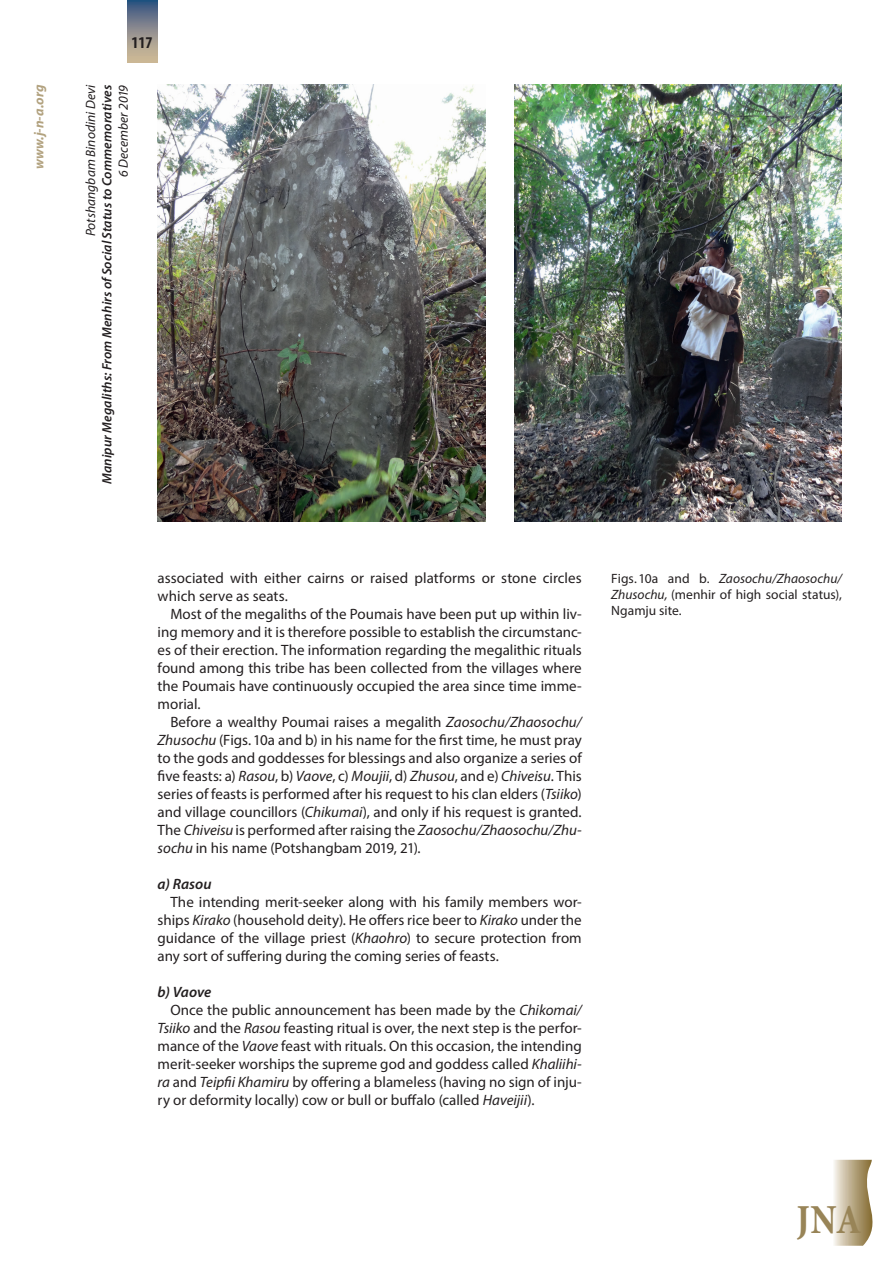
<style>
.page{position:relative;width:893px;height:1263px;background:#fff}
.page>*{position:absolute;margin:0;border:0;box-sizing:border-box;transform-origin:0 0}
.t1{font:700 condensed 41.7px "Minion Pro";color:#988457;scale:.96 1}
.t2{font:700 condensed 16.5px "Myriad Pro";color:#231f20}
.t3{font:15px/18px "Myriad Pro";color:#231f20;text-align:justify}
.t4{font:italic 600 15px "Myriad Pro";color:#231f20}
.t5{font:13.5px/16.2px "Myriad Pro";color:#231f20;text-align:justify}
.t6{font:italic 600 13.5px "Myriad Pro";letter-spacing:.01em;color:#231f20}
.t7{font:italic 13.5px "Myriad Pro";letter-spacing:.005em;color:#231f20}
.t8{font:italic 700 13.5px "Myriad Pro";color:#b2a27f}
.s1{font-style:italic}
</style>
<div class="page">
<svg style="left:834px;top:1160px;width:39px;height:86px;background:#c3b699"></svg>
<svg style="left:128px;top:0;width:30px;height:63px;background:#898b8d"></svg>
<img style="left:158px;top:85px;width:327px;height:437px">
<img style="left:514px;top:85px;width:328px;height:436px">
<p class="t8" style="left:30px;top:169px;width:86px;rotate:-90deg">www.j-n-a.org</p>
<p class="t2" style="left:132px;top:32px;width:23px">117</p>
<p class="t7" style="left:82px;top:236px;width:153px;rotate:-90deg">Potshangbam Binodini Devi</p>
<p class="t6" style="left:98px;top:484px;width:401px;rotate:-90deg">Manipur Megaliths: From Menhirs of Social Status to Commemoratives</p>
<p class="t7" style="left:115px;top:177px;width:94px;rotate:-90deg">6 December 2019</p>
<p class="t3" style="left:158px;top:568px;width:426px">associated with either cairns or raised platforms or stone circles which serve as seats.</p>
<p class="t3" style="left:158px;top:604px;width:426px;text-indent:13px">Most of the megaliths of the Poumais have been put up within liv&shy;ing memory and it is therefore possible to establish the circumstanc&shy;es of their erection. The information regarding the megalithic rituals found among this tribe has been collected from the villages where the Poumais have continuously occupied the area since time imme&shy;morial.</p>
<p class="t3" style="left:158px;top:712px;width:426px;text-indent:13px">Before a wealthy Poumai raises a megalith <span class="s1">Zaosochu/Zhaosochu/ Zhusochu</span> (Figs.10a and b) in his name for the first time, he must pray to the gods and goddesses for blessings and also organize a series of five feasts: a) <span class="s1">Rasou</span>, b) <span class="s1">Vaove</span>, c) <span class="s1">Moujii</span>, d) <span class="s1">Zhusou</span>, and e) <span class="s1">Chiveisu</span>. This series of feasts is performed after his request to his clan elders (<span class="s1">Tsiiko</span>) and village councillors (<span class="s1">Chikumai</span>), and only if his request is granted.<br>The <span class="s1">Chiveisu</span> is performed after raising the <span class="s1">Zaosochu/Zhaosochu/Zhu&shy;sochu</span> in his name (Potshangbam 2019, 21).</p>
<p class="t4" style="left:158px;top:874px;width:55px">a) Rasou</p>
<p class="t3" style="left:158px;top:892px;width:426px;text-indent:13px">The intending merit-seeker along with his family members wor&shy;ships <span class="s1">Kirako</span> (household deity). He offers rice beer to <span class="s1">Kirako</span> under the guidance of the village priest (<span class="s1">Khaohro</span>) to secure protection from any sort of suffering during the coming series of feasts.</p>
<p class="t4" style="left:158px;top:982px;width:55px">b) Vaove</p>
<p class="t3" style="left:170px;top:1000px;width:413px">Once the public announcement has been made by the <span class="s1">Chikomai/</span></p>
<p class="t3" style="left:158px;top:1018px;width:426px"><span class="s1">Tsiiko</span> and the <span class="s1">Rasou</span> feasting ritual is over, the next step is the perfor-</p>
<p class="t3" style="left:158px;top:1036px;width:426px">mance of the <span class="s1">Vaove</span> feast with rituals. On this occasion, the intending</p>
<p class="t3" style="left:158px;top:1054px;width:426px">merit-seeker worships the supreme god and goddess called <span class="s1">Khaliihi-</span></p>
<p class="t3" style="left:158px;top:1072px;width:426px"><span class="s1">ra</span> and <span class="s1">Teipfii Khamiru</span> by offering a blameless (having no sign of inju-</p>
<p class="t3" style="left:158px;top:1090px;width:378px">ry or deformity locally) cow or bull or buffalo (called <span class="s1">Haveijii</span>).</p>
<p class="t5" style="left:611px;top:570px;width:232px">Figs.10a and b. <span class="s1">Zaosochu/Zhaosochu/ Zhusochu,</span> (menhir of high social status), Ngamju site.</p>
<h1 class="t1" style="left:796px;top:1191px;width:69px">JNA</h1>
</div>
